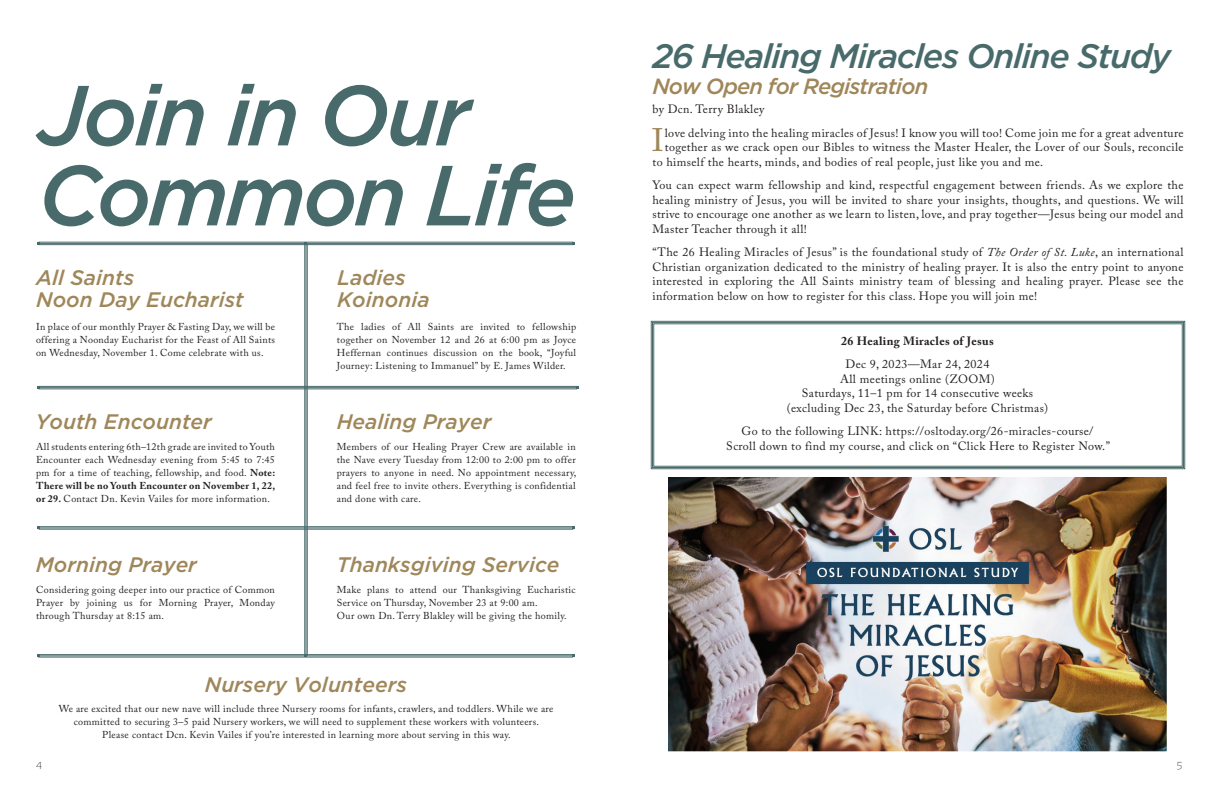
<style>
.page{position:relative;width:1224px;height:792px;background:#fff}
.page>*{position:absolute;margin:0;border:0;box-sizing:border-box;transform-origin:0 0}
.t1{font:italic 500 85px/80px "Gotham";letter-spacing:-.04em;color:#496a6a}
.t2{font:italic 500 34px "Gotham";letter-spacing:-.04em;color:#496a6a}
.t3{font:32.4px "Adobe Caslon Pro";color:#9f875a}
.t4{font:italic 500 22px "Gotham";letter-spacing:-.04em;color:#9f875a}
.t5{font:italic 500 21px/22px "Gotham";color:#9f875a}
.t6{font:12px/14.5px "Adobe Caslon Pro";letter-spacing:.03em;color:#231f20;text-align:justify}
.t7{font:700 12px "Adobe Caslon Pro";letter-spacing:.03em;color:#231f20}
.t8{font:100 12px "Tisa Pro";color:#231f20}
.t9{font:10px/13px "Adobe Caslon Pro";letter-spacing:.03em;color:#231f20;text-align:justify}
.s1{font-weight:700}
.s2{font-style:italic}
</style>
<div class="page">
<hr style="left:38px;top:242px;width:536px;height:1px;background:#496a6a">
<hr style="left:38px;top:243px;width:536px;height:1px;background:#496a6a">
<hr style="left:38px;top:244px;width:536px;height:1px;background:#496a6a">
<hr style="left:307px;top:243px;width:1px;height:413px;background:#496a6a">
<hr style="left:306px;top:243px;width:1px;height:413px;background:#496a6a">
<hr style="left:304px;top:243px;width:1px;height:413px;background:#496a6a">
<hr style="left:38px;top:386px;width:539px;height:1px;background:#496a6a">
<hr style="left:38px;top:387px;width:539px;height:1px;background:#496a6a">
<hr style="left:38px;top:389px;width:539px;height:1px;background:#496a6a">
<hr style="left:38px;top:526px;width:536px;height:1px;background:#496a6a">
<hr style="left:38px;top:528px;width:536px;height:1px;background:#496a6a">
<hr style="left:38px;top:529px;width:536px;height:1px;background:#496a6a">
<hr style="left:38px;top:654px;width:535px;height:1px;background:#496a6a">
<hr style="left:38px;top:656px;width:535px;height:1px;background:#496a6a">
<hr style="left:38px;top:657px;width:535px;height:1px;background:#496a6a">
<img style="left:668px;top:478px;width:499px;height:274px">
<svg style="left:651px;top:321px;width:534px;height:148px"></svg>
<div style="left:652px;top:322px;width:532px;height:146px;border:1px solid #496a6a"></div>
<div style="left:653px;top:324px;width:530px;height:143px;border:1px solid #496a6a"></div>
<h1 class="t1" style="left:38px;top:74px;width:539px">Join in Our<br>Common Life</h1>
<h3 class="t5" style="left:36px;top:266px;width:209px">All Saints<br>Noon Day Eucharist</h3>
<p class="t9" style="left:36px;top:320px;width:241px">In place of our monthly Prayer &amp; Fasting Day, we will be offering a Noonday Eucharist for the Feast of All Saints on Wednesday, November 1. Come celebrate with us.</p>
<h3 class="t5" style="left:36px;top:411px;width:178px">Youth Encounter</h3>
<p class="t9" style="left:36px;top:440px;width:241px">All students entering 6th–12th grade are invited to Youth Encounter each Wednesday evening from 5:45 to 7:45 pm for a time of teaching, fellowship, and food. <span class="s1">Note:<br>There will be no Youth Encounter on November 1, 22, or 29.</span> Contact Dn. Kevin Vailes for more information.</p>
<h3 class="t5" style="left:36px;top:554px;width:163px">Morning Prayer</h3>
<p class="t9" style="left:36px;top:583px;width:240px">Considering going deeper into our practice of Common Prayer by joining us for Morning Prayer, Monday through Thursday at 8:15 am.</p>
<h3 class="t5" style="left:337px;top:266px;width:94px">Ladies<br>Koinonia</h3>
<p class="t9" style="left:337px;top:320px;width:241px">The ladies of All Saints are invited to fellowship together on November 12 and 26 at 6:00 pm as Joyce Heffernan continues discussion on the book, “Joyful Journey: Listening to Immanuel” by E. James Wilder.</p>
<h3 class="t5" style="left:337px;top:411px;width:156px">Healing Prayer</h3>
<p class="t9" style="left:337px;top:440px;width:241px">Members of our Healing Prayer Crew are available in the Nave every Tuesday from 12:00 to 2:00 pm to offer prayers to anyone in need. No appointment necessary, and feel free to invite others. Everything is confidential and done with care.</p>
<h3 class="t5" style="left:337px;top:554px;width:224px">Thanksgiving Service</h3>
<p class="t9" style="left:337px;top:583px;width:240px;text-align:left">Make plans to attend our Thanksgiving Eucharistic<br>Service on Thursday, November 23 at 9:00 am.<br>Our own Dn. Terry Blakley will be giving the homily.</p>
<h3 class="t5" style="left:205px;top:673px;width:204px">Nursery Volunteers</h3>
<p class="t9" style="left:59px;top:703px;width:496px;text-align:center">We are excited that our new nave will include three Nursery rooms for infants, crawlers, and toddlers. While we are committed to securing 3–5 paid Nursery workers, we will need to supplement these workers with volunteers.<br>Please contact Dcn. Kevin Vailes if you’re interested in learning more about serving in this way.</p>
<h2 class="t2" style="left:652px;top:33px;width:520px">26 Healing Miracles Online Study</h2>
<h3 class="t4" style="left:652px;top:72px;width:277px">Now Open for Registration</h3>
<p class="t6" style="left:652px;top:102px;width:113px">by Dcn. Terry Blakley</p>
<h3 class="t3" style="left:652px;top:121px;width:14px">I</h3>
<p class="t6" style="left:665px;top:125px;width:520px">love delving into the healing miracles of Jesus! I know you will too! Come join me for a great adventure</p>
<p class="t6" style="left:665px;top:140px;width:520px">together as we crack open our Bibles to witness the Master Healer, the Lover of our Souls, reconcile</p>
<p class="t6" style="left:653px;top:154px;width:392px">to himself the hearts, minds, and bodies of real people, just like you and me.</p>
<p class="t6" style="left:653px;top:178px;width:533px">You can expect warm fellowship and kind, respectful engagement between friends. As we explore the healing ministry of Jesus, you will be invited to share your insights, thoughts, and questions. We will strive to encourage one another as we learn to listen, love, and pray together—Jesus being our model and Master Teacher through it all!</p>
<p class="t6" style="left:653px;top:245px;width:533px">“The 26 Healing Miracles of Jesus” is the foundational study of <span class="s2">The Order of St. Luke</span>, an international Christian organization dedicated to the ministry of healing prayer. It is also the entry point to anyone interested in exploring the All Saints ministry team of blessing and healing prayer. Please see the information below on how to register for this class. Hope you will join me!</p>
<p class="t7" style="left:841px;top:334px;width:154px">26 Healing Miracles of Jesus</p>
<p class="t6" style="left:787px;top:357px;width:263px;text-align:center">Dec 9, 2023—Mar 24, 2024<br>All meetings online (ZOOM)<br>Saturdays, 11–1 pm for 14 consecutive weeks (excluding Dec 23, the Saturday before Christmas)</p>
<p class="t6" style="left:726px;top:424px;width:385px;text-align:center">Go to the following LINK: https://osltoday.org/26-miracles-course/<br>Scroll down to find my course, and click on “Click Here to Register Now.”</p>
<p class="t8" style="left:36px;top:756px;width:8px">4</p>
<p class="t8" style="left:1176px;top:756px;width:8px">5</p>
</div>
